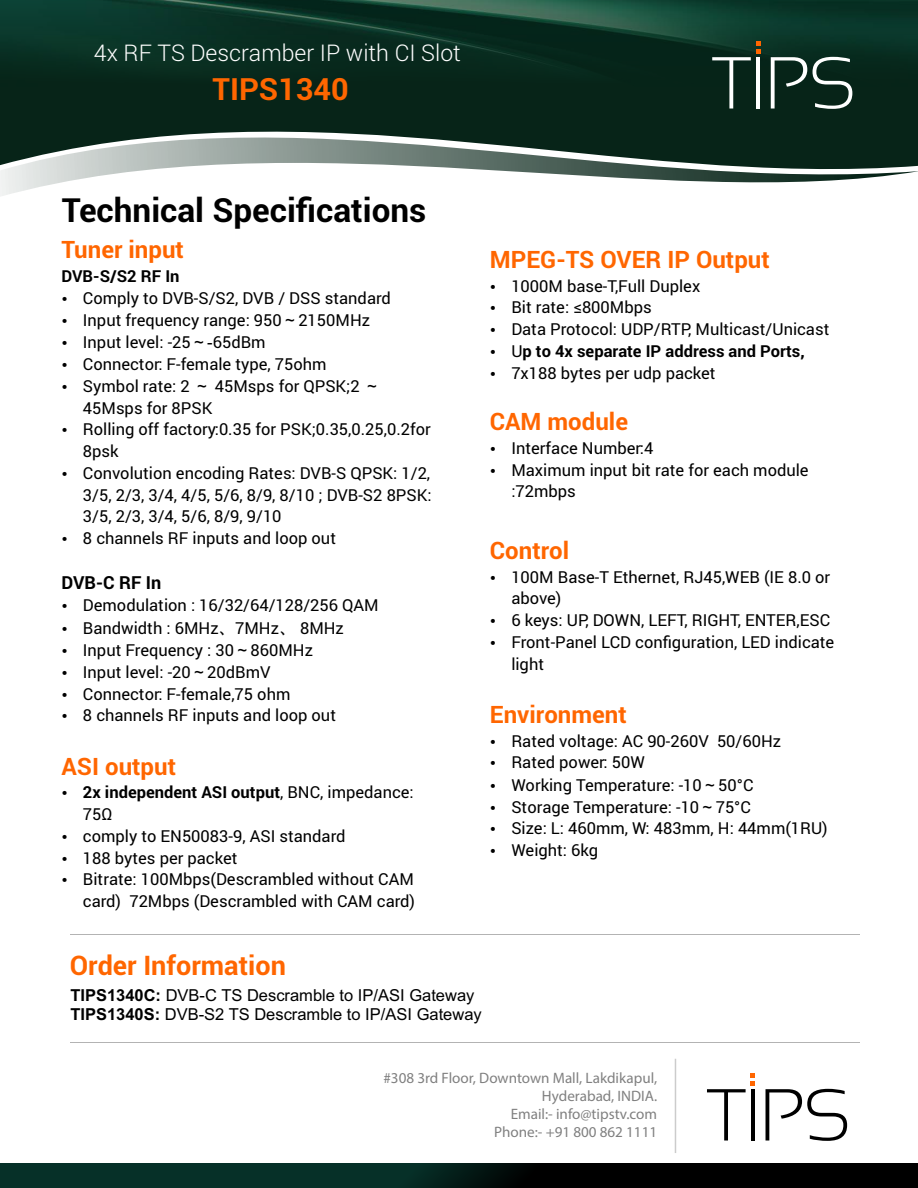
<style>
.page{position:relative;width:918px;height:1188px;background:#fff}
.page>*{position:absolute;margin:0;border:0;box-sizing:border-box;transform-origin:0 0}
.t1{font:300 73.5px "Sansation";color:#fff}
.t2{font:300 73.5px "Sansation";color:#000}
.t3{font:700 33.3px "Roboto";color:#000}
.t4{font:700 30.6px "Roboto";color:#f60}
.t5{font:700 27px "Roboto";color:#f60}
.t6{font:700 24px "Roboto";color:#f60}
.t7{font:300 23.1px "Roboto";color:#fff}
.t8{font:700 18px "Roboto";color:#000}
.t9{font:16.5px/21.8px "Roboto";color:#000}
.t10{font:700 16.5px/21.8px "Roboto";color:#000}
.t11{font:16.5px/18.5px "Arial";color:#000}
.t12{font:15.15px/18.1px "Myriad Pro";color:#808080;text-align:right}
.s1{font-family:"Arial Unicode MS"}
.s2{font-weight:400}
.s3{font-weight:700}
</style>
<div class="page">
<svg style="left:0;top:121px;width:918px;height:17px;background:#183328"></svg>
<img style="left:0;top:0;width:918px;height:121px">
<svg style="left:0;top:138px;width:918px;height:58px"></svg>
<svg style="left:756px;top:41px;width:4px;height:12px"></svg>
<svg style="left:751px;top:1073px;width:4px;height:12px"></svg>
<svg style="left:0;top:1163px;width:918px;height:25px;background:#031814"></svg>
<hr style="left:675px;top:1059px;width:1px;height:94px;background:#ccc">
<hr style="left:70px;top:935px;width:790px;height:1px;background:#b3b3b3">
<hr style="left:70px;top:1043px;width:790px;height:1px;background:#b3b3b3">
<h3 class="t7" style="left:94px;top:36px;width:368px">4x RF TS Descramber IP with CI Slot</h3>
<h3 class="t4" style="left:213px;top:68px;width:138px">TIPS1340</h3>
<h1 class="t1" style="left:712px;top:55px;width:146px">TIPS</h1>
<h2 class="t3" style="left:62px;top:187px;width:366px">Technical Specifications</h2>
<h3 class="t6" style="left:62px;top:233px;width:124px">Tuner input</h3>
<p class="t10" style="left:62px;top:265px;width:120px">DVB-S/S2 RF In</p>
<p class="t9" style="left:62px;top:286px;width:331px">• Comply to DVB-S/S2, DVB / DSS standard</p>
<p class="t9" style="left:62px;top:309px;width:310px">• Input frequency range: 950<span class="s1">～</span>2150MHz</p>
<p class="t9" style="left:62px;top:331px;width:206px">• Input level: -25<span class="s1">～-</span>65dBm</p>
<p class="t9" style="left:62px;top:352px;width:267px">• Connector: F-female type, 75ohm</p>
<p class="t9" style="left:83px;top:375px;width:299px;text-indent:-21px">• Symbol rate: 2 <span class="s1">～</span> 45Msps for QPSK;2 <span class="s1">～<br></span>45Msps for 8PSK</p>
<p class="t9" style="left:83px;top:418px;width:349px;text-indent:-21px">• Rolling off factory:0.35 for PSK;0.35,0.25,0.2for<br>8psk</p>
<p class="t9" style="left:83px;top:462px;width:350px;text-align:justify;text-indent:-21px">• Convolution encoding Rates: DVB-S QPSK: 1/2, 3/5, 2/3, 3/4, 4/5, 5/6, 8/9, 8/10 ; DVB-S2 8PSK:<br>3/5, 2/3, 3/4, 5/6, 8/9, 9/10</p>
<p class="t9" style="left:62px;top:527px;width:276px">• 8 channels RF inputs and loop out</p>
<p class="t8" style="left:62px;top:570px;width:101px">DVB-C RF In</p>
<p class="t9" style="left:62px;top:594px;width:319px">• Demodulation : 16/32/64/128/256 QAM</p>
<p class="t9" style="left:62px;top:616px;width:284px">• Bandwidth : 6MHz<span class="s1">、</span>7MHz<span class="s1">、</span> 8MHz</p>
<p class="t9" style="left:62px;top:638px;width:253px">• Input Frequency : 30<span class="s1">～</span>860MHz</p>
<p class="t9" style="left:62px;top:660px;width:211px">• Input level: -20<span class="s1">～</span>20dBmV</p>
<p class="t9" style="left:62px;top:682px;width:230px">• Connector: F-female,75 ohm</p>
<p class="t9" style="left:62px;top:704px;width:276px">• 8 channels RF inputs and loop out</p>
<h3 class="t6" style="left:62px;top:749px;width:116px">ASI output</h3>
<p class="t10" style="left:83px;top:781px;width:332px;text-indent:-21px">• 2x independent ASI output<span class="s2">, BNC, impedance:<br>75Ω</span></p>
<p class="t9" style="left:62px;top:825px;width:285px">• comply to EN50083-9, ASI standard</p>
<p class="t9" style="left:62px;top:846px;width:177px">• 188 bytes per packet</p>
<p class="t9" style="left:62px;top:868px;width:355px;text-align:right">• Bitrate: 100Mbps(Descrambled without CAM card) 72Mbps (Descrambled with CAM card)</p>
<h3 class="t6" style="left:490px;top:243px;width:281px">MPEG-TS OVER IP Output</h3>
<p class="t9" style="left:490px;top:274px;width:212px">• 1000M base-T,Full Duplex</p>
<p class="t9" style="left:490px;top:296px;width:163px">• Bit rate: ≤800Mbps</p>
<p class="t9" style="left:490px;top:318px;width:341px">• Data Protocol: UDP/RTP, Multicast/Unicast</p>
<p class="t10" style="left:490px;top:340px;width:316px">• <span class="s2">U</span>p to 4x separate IP address and Ports,</p>
<p class="t9" style="left:490px;top:361px;width:227px">• 7x188 bytes per udp packet</p>
<h3 class="t6" style="left:490px;top:405px;width:140px">CAM module</h3>
<p class="t9" style="left:490px;top:437px;width:165px">• Interface Number:4</p>
<p class="t9" style="left:511px;top:458px;width:299px;text-indent:-21px">• Maximum input bit rate for each module :72mbps</p>
<h3 class="t6" style="left:490px;top:534px;width:81px">Control</h3>
<p class="t9" style="left:511px;top:565px;width:320px;text-indent:-21px">• 100M Base-T Ethernet, RJ45,WEB (IE 8.0 or above)</p>
<p class="t9" style="left:490px;top:609px;width:342px">• 6 keys: UP, DOWN, LEFT, RIGHT, ENTER,ESC</p>
<p class="t9" style="left:511px;top:631px;width:324px;text-indent:-21px">• Front-Panel LCD configuration, LED indicate light</p>
<h3 class="t6" style="left:490px;top:698px;width:138px">Environment</h3>
<p class="t9" style="left:490px;top:729px;width:293px">• Rated voltage: AC 90-260V 50/60Hz</p>
<p class="t9" style="left:490px;top:751px;width:157px">• Rated power: 50W</p>
<p class="t9" style="left:490px;top:773px;width:265px">• Working Temperature: -10<span class="s1">～</span>50°C</p>
<p class="t9" style="left:490px;top:795px;width:263px">• Storage Temperature: -10<span class="s1">～</span>75°C</p>
<p class="t9" style="left:490px;top:817px;width:339px">• Size: L: 460mm, W: 483mm, H: 44mm(1RU)</p>
<p class="t9" style="left:490px;top:839px;width:110px">• Weight: 6kg</p>
<h3 class="t5" style="left:70px;top:947px;width:218px">Order Information</h3>
<p class="t11" style="left:70px;top:988px;width:413px"><span class="s3">TIPS1340C:</span> DVB-C TS Descramble to IP/ASI Gateway<br><span class="s3">TIPS1340S:</span> DVB-S2 TS Descramble to IP/ASI Gateway</p>
<p class="t12" style="left:383px;top:1070px;width:275px">#308 3rd Floor, Downtown Mall, Lakdikapul,<br>Hyderabad, INDIA.<br>Email:- info@tipstv.com<br>Phone:- +91 800 862 1111</p>
<h1 class="t2" style="left:707px;top:1087px;width:146px">TIPS</h1>
</div>
